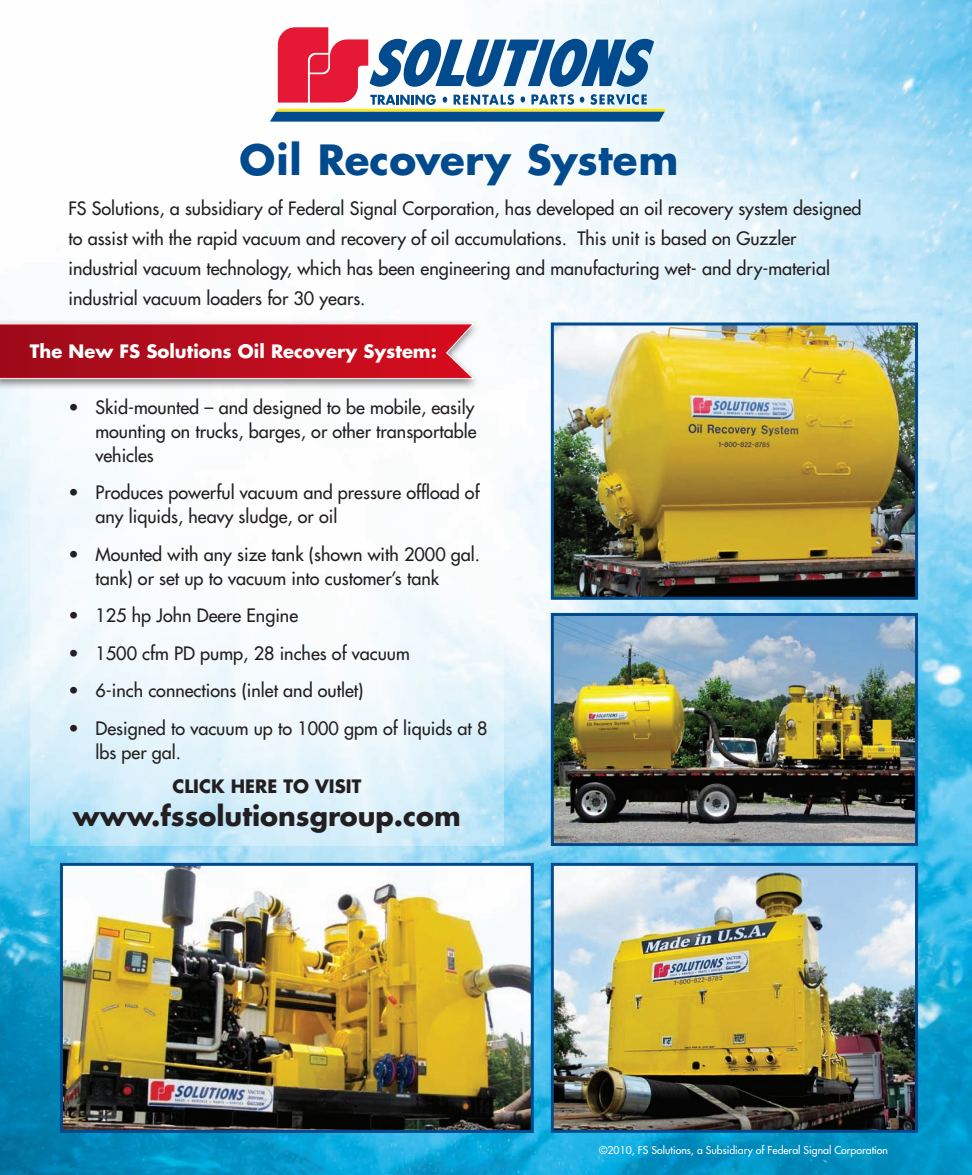
<style>
.page{position:relative;width:972px;height:1175px;background:#fff}
.page>*{position:absolute;margin:0;border:0;box-sizing:border-box;transform-origin:0 0}
.t1{font:700 40.5px "Futura";letter-spacing:.005em;color:#004a8d}
.t2{font:700 27px "Futura";color:#231f20}
.t3{font:18px/24px "Futura";color:#231f20}
.t4{font:700 18px "Futura";color:#fff}
.t5{font:700 18px "Futura";color:#231f20}
.t6{font:10.5px "Futura";color:#fff}
</style>
<div class="page">
<img style="left:0;top:0;width:972px;height:1174px">
<svg style="left:30px;top:351px;width:474px;height:495px;fill:#f5fafc"></svg>
<div style="left:0;top:319px;width:480px;height:71px;background:#231f20;opacity:.56"></div>
<svg style="left:0;top:323px;width:475px;height:56px;background:#bd1d2c"></svg>
<img style="left:555px;top:326px;width:359px;height:270px">
<div style="left:551px;top:322px;width:367px;height:278px;border:3px solid #004a8d"></div>
<svg style="left:270px;top:27px;width:396px;height:95px"></svg>
<img style="left:64px;top:866px;width:466px;height:262px">
<div style="left:60px;top:862px;width:474px;height:270px;border:3px solid #004a8d"></div>
<img style="left:555px;top:617px;width:359px;height:225px">
<div style="left:551px;top:613px;width:367px;height:233px;border:3px solid #004a8d"></div>
<img style="left:555px;top:866px;width:359px;height:262px">
<div style="left:551px;top:862px;width:367px;height:270px;border:3px solid #004a8d"></div>
<h1 class="t1" style="left:239px;top:132px;width:441px">Oil Recovery System</h1>
<p class="t3" style="left:68px;top:193px;width:795px;line-height:30px">FS Solutions, a subsidiary of Federal Signal Corporation, has developed an oil recovery system designed to assist with the rapid vacuum and recovery of oil accumulations. This unit is based on Guzzler industrial vacuum technology, which has been engineering and manufacturing wet- and dry-material industrial vacuum loaders for 30 years.</p>
<p class="t4" style="left:30px;top:339px;width:409px">The New FS Solutions Oil Recovery System:</p>
<p class="t3" style="left:95px;top:395px;width:383px;text-indent:-27px">• Skid-mounted – and designed to be mobile, easily mounting on trucks, barges, or other transportable vehicles</p>
<p class="t3" style="left:95px;top:480px;width:386px;text-indent:-27px">• Produces powerful vacuum and pressure offload of any liquids, heavy sludge, or oil</p>
<p class="t3" style="left:95px;top:542px;width:386px;text-indent:-27px">• Mounted with any size tank (shown with 2000 gal. tank) or set up to vacuum into customer’s tank</p>
<p class="t3" style="left:68px;top:603px;width:231px">• 125 hp John Deere Engine</p>
<p class="t3" style="left:68px;top:641px;width:343px">• 1500 cfm PD pump, 28 inches of vacuum</p>
<p class="t3" style="left:68px;top:678px;width:297px">• 6-inch connections (inlet and outlet)</p>
<p class="t3" style="left:95px;top:716px;width:394px;text-indent:-27px">• Designed to vacuum up to 1000 gpm of liquids at 8 lbs per gal.</p>
<p class="t5" style="left:173px;top:774px;width:190px">CLICK HERE TO VISIT</p>
<h2 class="t2" style="left:73px;top:797px;width:389px">www.fssolutionsgroup.com</h2>
<p class="t6" style="left:599px;top:1143px;width:290px">©2010, FS Solutions, a Subsidiary of Federal Signal Corporation</p>
</div>
